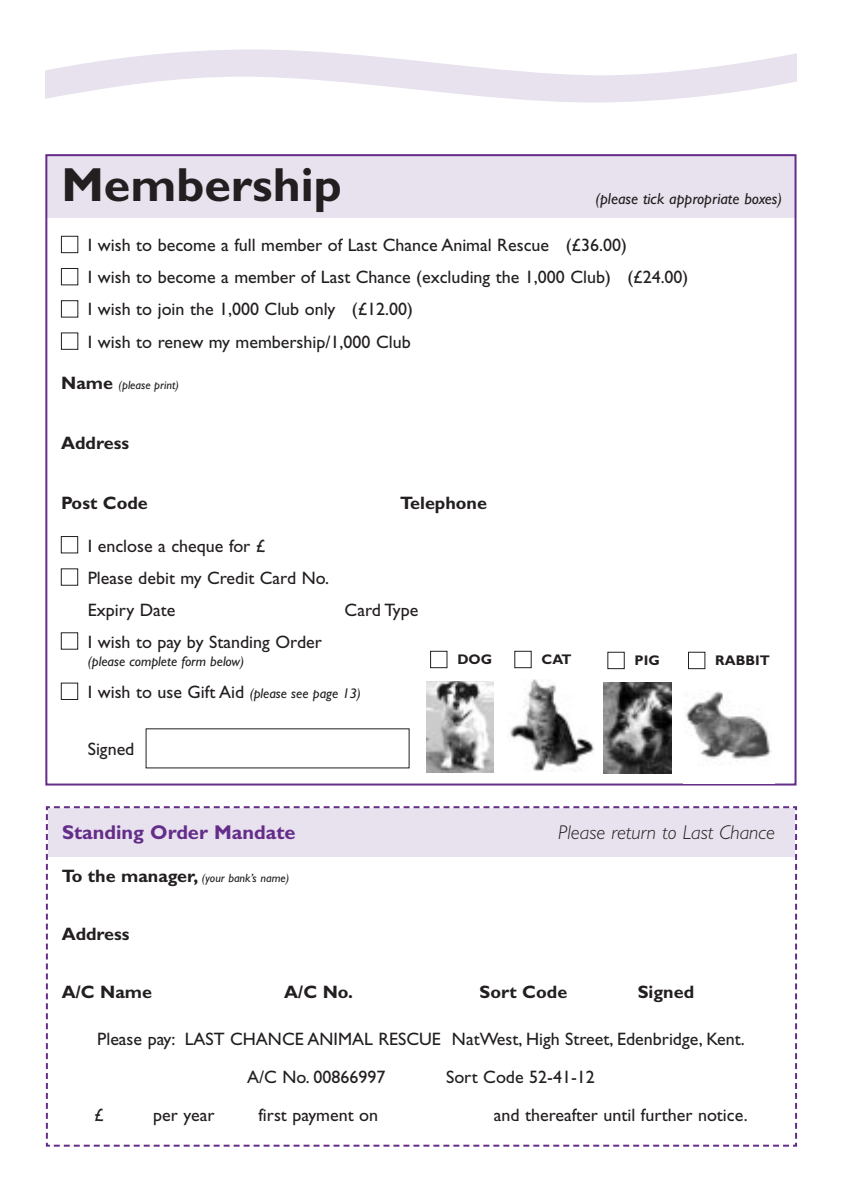
<style>
.page{position:relative;width:842px;height:1190px;background:#fff}
.page>*{position:absolute;margin:0;border:0;box-sizing:border-box;transform-origin:0 0}
.t1{font:700 48px "Gill Sans";color:#231f20}
.t2{font:italic 300 20px "Gill Sans";color:#231f20}
.t3{font:700 20px "Gill Sans";color:#642d89}
.t4{font:18px/32.2px "Gill Sans";color:#231f20}
.t5{font:700 18px "Gill Sans";color:#231f20}
.t6{font:italic 16px "Gill Sans";color:#231f20}
.t7{font:italic 14px "Gill Sans";color:#231f20}
.t8{font:700 14px "Gill Sans";color:#231f20}
.t9{font:italic 12px "Gill Sans";color:#231f20}
.s1{font-weight:700;font-style:normal;font-size:18px}
.s2{font-style:italic;font-size:14px}
</style>
<div class="page">
<svg style="left:45px;top:49px;width:751px;height:31px;fill:#e7e2ee"></svg>
<svg style="left:45px;top:80px;width:751px;height:23px"></svg>
<svg style="left:45px;top:806px;width:753px;height:341px"></svg>
<div style="left:47px;top:154px;width:747px;height:64px;background:#e8e2ee"></div>
<svg style="left:61px;top:536px;width:17px;height:164px"></svg>
<img style="left:426px;top:681px;width:68px;height:92px">
<div style="left:430px;top:651px;width:17px;height:17px;border:1px solid #231f20"></div>
<img style="left:604px;top:682px;width:67px;height:92px">
<div style="left:608px;top:652px;width:17px;height:17px;border:1px solid #231f20"></div>
<img style="left:510px;top:679px;width:85px;height:93px">
<div style="left:514px;top:651px;width:18px;height:17px;border:1px solid #231f20"></div>
<img style="left:685px;top:691px;width:86px;height:68px">
<div style="left:688px;top:652px;width:17px;height:17px;border:1px solid #231f20"></div>
<svg style="left:61px;top:236px;width:17px;height:114px"></svg>
<h1 class="t1" style="left:61px;top:168px;width:282px">Membership</h1>
<p class="t6" style="left:595px;top:193px;width:188px">(please tick appropriate boxes)</p>
<p class="t4" style="left:88px;top:231px;width:602px">I wish to become a full member of Last Chance Animal Rescue (£36.00)<br>I wish to become a member of Last Chance (excluding the 1,000 Club) (£24.00)<br>I wish to join the 1,000 Club only (£12.00)<br>I wish to renew my membership/1,000 Club</p>
<p class="t9" style="left:61px;top:381px;width:119px"><span class="s1">Name</span> (please print)</p>
<p class="t5" style="left:61px;top:437px;width:69px">Address</p>
<p class="t5" style="left:61px;top:497px;width:88px">Post Code</p>
<p class="t5" style="left:400px;top:497px;width:88px">Telephone</p>
<p class="t4" style="left:88px;top:531px;width:243px">I enclose a cheque for £<br>Please debit my Credit Card No.<br>Expiry Date</p>
<p class="t4" style="left:345px;top:596px;width:75px">Card Type</p>
<p class="t4" style="left:88px;top:628px;width:236px">I wish to pay by Standing Order</p>
<p class="t7" style="left:88px;top:656px;width:158px">(please complete form below)</p>
<p class="t4" style="left:88px;top:678px;width:275px">I wish to use Gift Aid <span class="s2">(please see page 13)</span></p>
<p class="t4" style="left:88px;top:734px;width:48px">Signed</p>
<p class="t8" style="left:457px;top:654px;width:36px">DOG</p>
<p class="t8" style="left:542px;top:654px;width:32px">CAT</p>
<p class="t8" style="left:635px;top:655px;width:27px">PIG</p>
<p class="t8" style="left:715px;top:655px;width:56px">RABBIT</p>
<p class="t3" style="left:62px;top:825px;width:235px">Standing Order Mandate</p>
<p class="t2" style="left:558px;top:825px;width:219px">Please return to Last Chance</p>
<p class="t9" style="left:62px;top:874px;width:229px"><span class="s1">To the manager,</span> (your bank’s name)</p>
<p class="t5" style="left:62px;top:928px;width:69px">Address</p>
<p class="t5" style="left:62px;top:986px;width:92px">A/C Name</p>
<p class="t5" style="left:284px;top:986px;width:70px">A/C No.</p>
<p class="t5" style="left:480px;top:986px;width:89px">Sort Code</p>
<p class="t5" style="left:638px;top:986px;width:58px">Signed</p>
<p class="t4" style="left:247px;top:1022px;width:499px;line-height:38px;text-indent:-150px">Please pay: LAST CHANCE ANIMAL RESCUE NatWest, High Street, Edenbridge, Kent.<br>A/C No. 00866997</p>
<p class="t4" style="left:446px;top:1063px;width:150px">Sort Code 52-41-12</p>
<p class="t4" style="left:94px;top:1101px;width:11px">£</p>
<p class="t4" style="left:153px;top:1101px;width:63px">per year</p>
<p class="t4" style="left:258px;top:1101px;width:121px">first payment on</p>
<p class="t4" style="left:494px;top:1101px;width:255px">and thereafter until further notice.</p>
</div>
